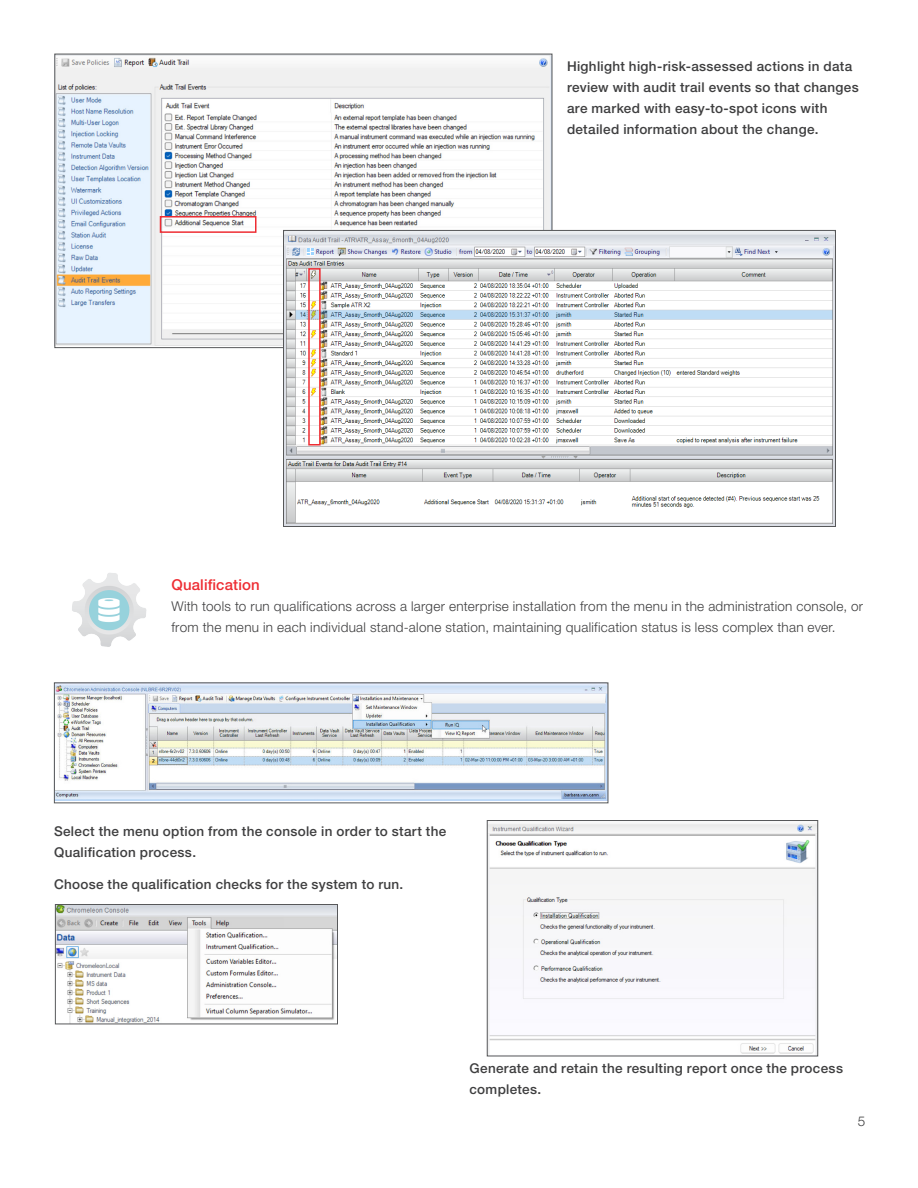
<style>
.page{position:relative;width:918px;height:1188px;background:#fff}
.page>*{position:absolute;margin:0;border:0;box-sizing:border-box;transform-origin:0 0}
.t1{font:500 15px "Helvetica Neue LTW1 G";letter-spacing:.01em;color:#ee2d33}
.t2{font:500 13.5px/21px "Helvetica Neue LTW1 G";letter-spacing:.025em;color:#3e3e3f}
.t3{font:300 13.5px/21px "Helvetica Neue LTW1 G";letter-spacing:.02em;color:#3e3e3f}
</style>
<div class="page">
<img style="left:72px;top:573px;width:75px;height:74px">
<img style="left:56px;top:56px;width:494px;height:289px">
<img style="left:285px;top:232px;width:549px;height:293px">
<div style="left:283px;top:230px;width:553px;height:297px;border:1px solid #57585a"></div>
<img style="left:56px;top:684px;width:550px;height:116px">
<div style="left:54px;top:682px;width:554px;height:121px;border:1px solid #57585a"></div>
<div style="left:160px;top:216px;width:96px;height:17px;border:2px solid #ee2d33"></div>
<div style="left:308px;top:268px;width:13px;height:178px;border:2px solid #ee2d33"></div>
<img style="left:57px;top:906px;width:279px;height:116px">
<div style="left:55px;top:904px;width:283px;height:120px;border:1px solid #57585a"></div>
<img style="left:489px;top:823px;width:327px;height:231px">
<div style="left:487px;top:820px;width:331px;height:236px;border:1px solid #57585a"></div>
<p class="t2" style="left:567px;top:56px;width:293px">Highlight high-risk-assessed actions in data review with audit trail events so that changes are marked with easy-to-spot icons with detailed information about the change.</p>
<p class="t1" style="left:171px;top:575px;width:90px">Qualification</p>
<p class="t3" style="left:171px;top:595px;width:693px">With tools to run qualifications across a larger enterprise installation from the menu in the administration console, or from the menu in each individual stand-alone station, maintaining qualification status is less complex than ever.</p>
<p class="t2" style="left:54px;top:821px;width:394px">Select the menu option from the console in order to start the<br>Qualification process.</p>
<p class="t2" style="left:54px;top:873px;width:351px">Choose the qualification checks for the system to run.</p>
<p class="t2" style="left:470px;top:1058px;width:375px">Generate and retain the resulting report once the process completes.</p>
<p class="t3" style="left:858px;top:1110px;width:9px">5</p>
</div>
